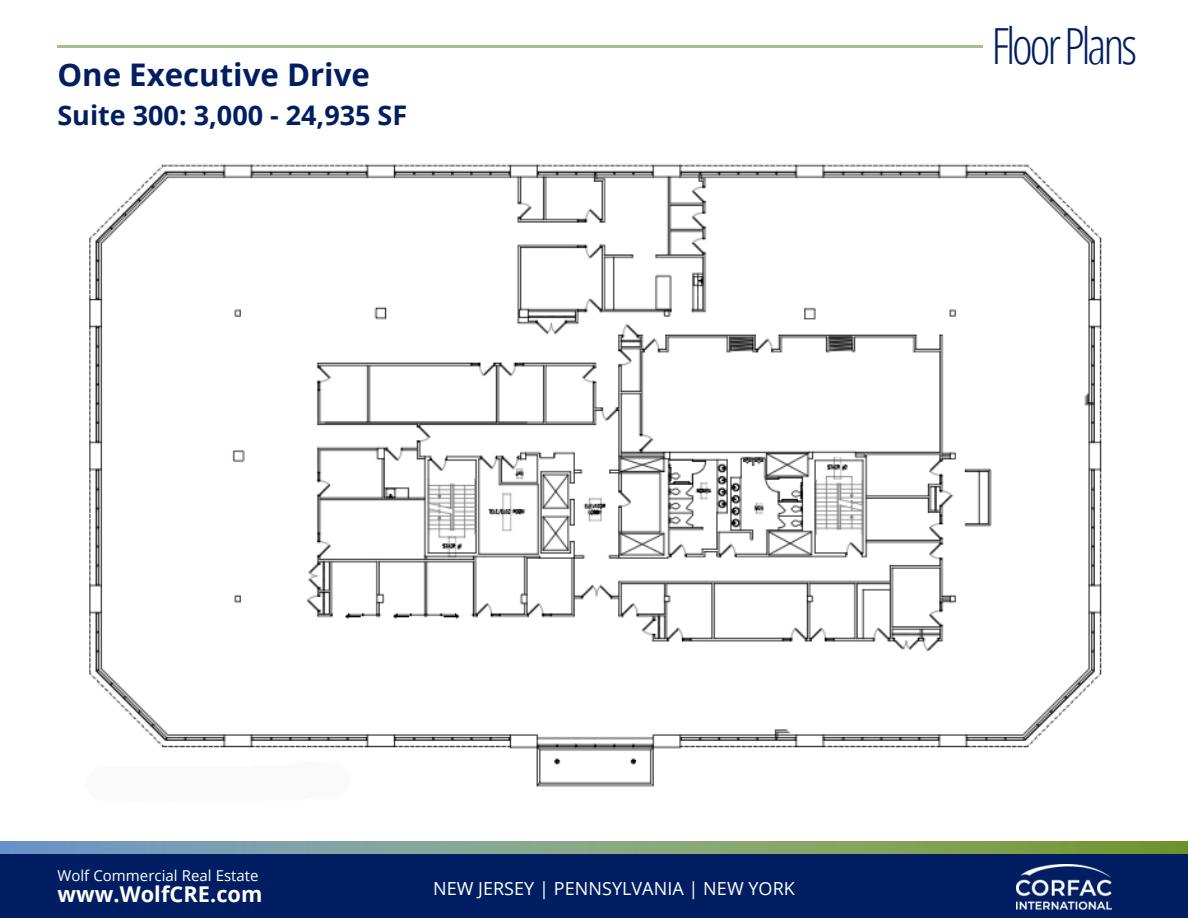
<style>
.page{position:relative;width:1188px;height:918px;background:#fff}
.page>*{position:absolute;margin:0;border:0;box-sizing:border-box;transform-origin:0 0}
.t1{font:300 49.8px "Open Sans Condensed";letter-spacing:-.06em;color:#001e61}
.t2{font:700 31.2px "Open Sans";color:#001e61}
.t3{font:700 27px "Open Sans";color:#001e61}
.t4{font:700 21.75px "Open Sans";letter-spacing:.005em;color:#fff}
.t5{font:18px "Open Sans";letter-spacing:.005em;color:#fff}
.t6{font:15px "Open Sans";letter-spacing:.005em;color:#fff}
</style>
<div class="page">
<div style="left:0;top:854px;width:1188px;height:64px;background:#001e61"></div>
<img style="left:0;top:842px;width:1188px;height:12px">
<img style="left:1017px;top:864px;width:94px;height:45px">
<hr style="left:57px;top:46px;width:926px;height:2px;background:#a2c28b">
<img style="left:89px;top:164px;width:1013px;height:623px">
<p class="t2" style="left:57px;top:53px;width:314px">One Executive Drive</p>
<p class="t3" style="left:57px;top:96px;width:351px">Suite 300: 3,000 - 24,935 SF</p>
<p class="t1" style="left:991px;top:11px;width:147px">FloorPlans</p>
<p class="t6" style="left:57px;top:864px;width:203px">Wolf Commercial Real Estate</p>
<p class="t4" style="left:57px;top:879px;width:207px">www.WolfCRE.com</p>
<p class="t5" style="left:433px;top:876px;width:363px">NEW JERSEY | PENNSYLVANIA | NEW YORK</p>
</div>
